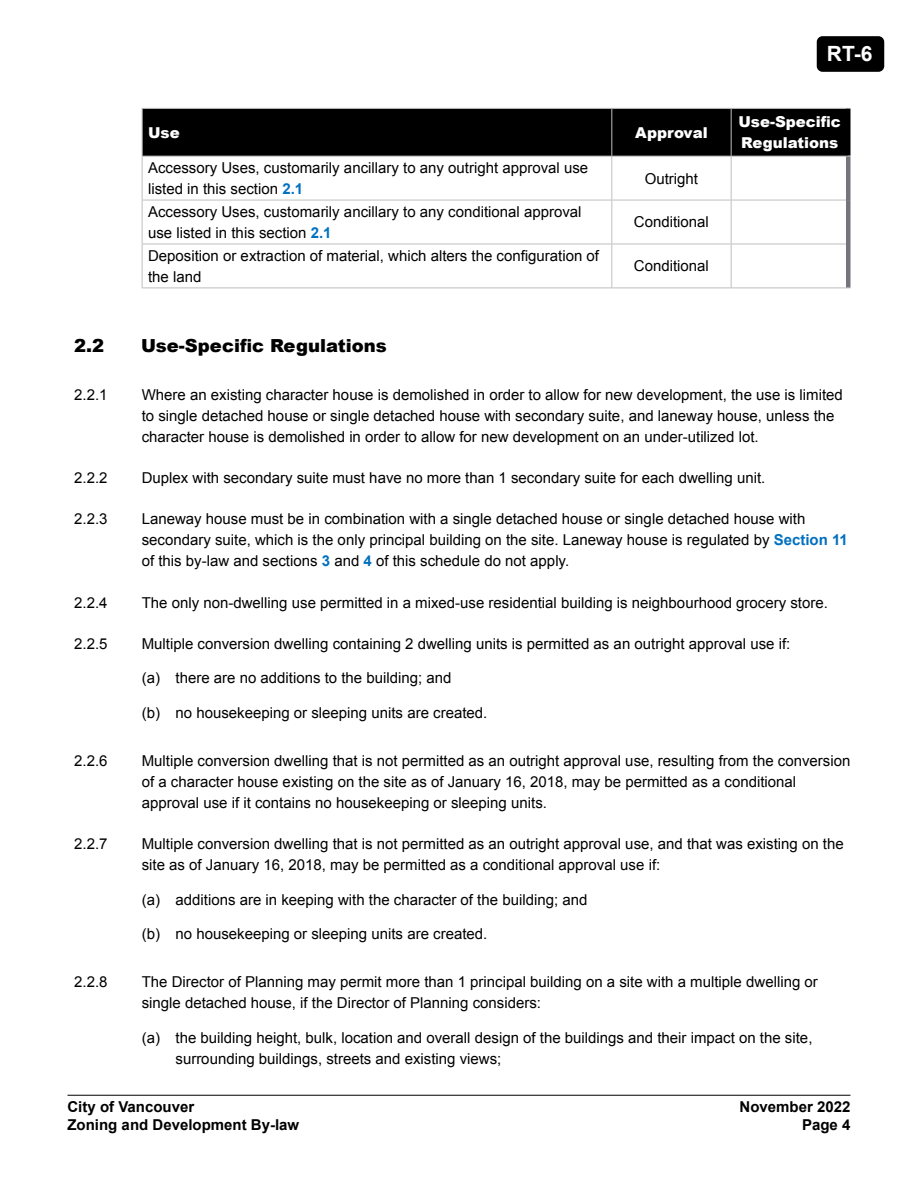
<style>
.page{position:relative;width:918px;height:1188px;background:#fff}
.page>*{position:absolute;margin:0;border:0;box-sizing:border-box;transform-origin:0 0}
.t1{font:700 21px "Arial";color:#fff}
.Heading_2__1_1{font:900 18px "Arial";color:#000}
.Body__1_1_1{font:15px/21px "Arial";color:#000}
.Body_Text__a{font:15px/21px "Arial";color:#000}
.Table_Text_-_left_al{font:15px/21px "Arial";color:#000}
.t2{font:700 15px "Arial";color:#000}
.Table_Header__White{font:900 15px/21px "Arial";color:#fff}
.TableText_-_centre_a{font:15px "Arial";color:#000}
.s1{font-weight:700;color:#0070c0}
</style>
<div class="page">
<hr style="left:68px;top:1095px;width:782px;height:1px;background:#000">
<div style="left:817px;top:36px;width:67px;height:36px;background:#000;border-radius:6px"></div>
<div style="left:143px;top:109px;width:703px;height:47px;background:#000"></div>
<hr style="left:731px;top:109px;width:1px;height:47px;background:#bfbfbf">
<hr style="left:612px;top:108px;width:119px;height:1px;background:#bfbfbf">
<hr style="left:731px;top:108px;width:119px;height:1px;background:#bfbfbf">
<hr style="left:846px;top:109px;width:4px;height:47px;background:#000">
<hr style="left:612px;top:156px;width:119px;height:1px;background:#bfbfbf">
<hr style="left:731px;top:156px;width:119px;height:1px;background:#bfbfbf">
<hr style="left:142px;top:157px;width:1px;height:43px;background:#bfbfbf">
<hr style="left:142px;top:200px;width:470px;height:1px;background:#bfbfbf">
<hr style="left:142px;top:200px;width:1px;height:44px;background:#bfbfbf">
<hr style="left:142px;top:244px;width:470px;height:1px;background:#bfbfbf">
<hr style="left:142px;top:244px;width:1px;height:44px;background:#bfbfbf">
<hr style="left:142px;top:288px;width:470px;height:1px;background:#bfbfbf">
<hr style="left:142px;top:108px;width:470px;height:1px;background:#bfbfbf">
<hr style="left:142px;top:109px;width:1px;height:47px;background:#bfbfbf">
<hr style="left:611px;top:109px;width:1px;height:47px;background:#bfbfbf">
<hr style="left:142px;top:156px;width:470px;height:1px;background:#bfbfbf">
<hr style="left:611px;top:157px;width:1px;height:43px;background:#bfbfbf">
<hr style="left:612px;top:200px;width:119px;height:1px;background:#bfbfbf">
<hr style="left:611px;top:200px;width:1px;height:44px;background:#bfbfbf">
<hr style="left:612px;top:244px;width:119px;height:1px;background:#bfbfbf">
<hr style="left:611px;top:244px;width:1px;height:44px;background:#bfbfbf">
<hr style="left:612px;top:288px;width:119px;height:1px;background:#bfbfbf">
<hr style="left:731px;top:157px;width:1px;height:43px;background:#bfbfbf">
<hr style="left:731px;top:200px;width:115px;height:1px;background:#bfbfbf">
<hr style="left:731px;top:200px;width:1px;height:44px;background:#bfbfbf">
<hr style="left:731px;top:244px;width:115px;height:1px;background:#bfbfbf">
<hr style="left:731px;top:244px;width:1px;height:44px;background:#bfbfbf">
<hr style="left:731px;top:288px;width:119px;height:1px;background:#bfbfbf">
<hr style="left:846px;top:157px;width:4px;height:43px;background:#72757c">
<hr style="left:846px;top:200px;width:4px;height:44px;background:#72757c">
<hr style="left:846px;top:244px;width:4px;height:44px;background:#72757c">
<h1 class="t1" style="left:827px;top:40px;width:47px">RT-6</h1>
<p class="Table_Header__White" style="left:148px;top:121px;width:33px">Use</p>
<p class="Table_Header__White" style="left:635px;top:121px;width:74px">Approval</p>
<p class="Table_Header__White" style="left:738px;top:111px;width:104px">Use-Specific<br>Regulations</p>
<p class="Table_Text_-_left_al" style="left:148px;top:157px;width:442px">Accessory Uses, customarily ancillary to any outright approval use listed in this section <span class="s1">2.1</span></p>
<p class="TableText_-_centre_a" style="left:645px;top:168px;width:55px">Outright</p>
<p class="Table_Text_-_left_al" style="left:148px;top:201px;width:435px">Accessory Uses, customarily ancillary to any conditional approval use listed in this section <span class="s1">2.1</span></p>
<p class="TableText_-_centre_a" style="left:634px;top:212px;width:77px">Conditional</p>
<p class="Table_Text_-_left_al" style="left:148px;top:245px;width:453px">Deposition or extraction of material, which alters the configuration of the land</p>
<p class="TableText_-_centre_a" style="left:634px;top:256px;width:77px">Conditional</p>
<h2 class="Heading_2__1_1" style="left:74px;top:332px;width:32px">2.2</h2>
<h2 class="Heading_2__1_1" style="left:141px;top:332px;width:247px">Use-Specific Regulations</h2>
<p class="Body__1_1_1" style="left:74px;top:384px;width:35px">2.2.1</p>
<p class="Body__1_1_1" style="left:142px;top:384px;width:703px">Where an existing character house is demolished in order to allow for new development, the use is limited to single detached house or single detached house with secondary suite, and laneway house, unless the character house is demolished in order to allow for new development on an under-utilized lot.</p>
<p class="Body__1_1_1" style="left:74px;top:468px;width:35px">2.2.2</p>
<p class="Body__1_1_1" style="left:142px;top:468px;width:625px">Duplex with secondary suite must have no more than 1 secondary suite for each dwelling unit.</p>
<p class="Body__1_1_1" style="left:74px;top:509px;width:35px">2.2.3</p>
<p class="Body__1_1_1" style="left:142px;top:509px;width:708px">Laneway house must be in combination with a single detached house or single detached house with secondary suite, which is the only principal building on the site. Laneway house is regulated by <span class="s1">Section 11 </span>of this by-law and sections <span class="s1">3</span> and <span class="s1">4</span> of this schedule do not apply.</p>
<p class="Body__1_1_1" style="left:74px;top:592px;width:35px">2.2.4</p>
<p class="Body__1_1_1" style="left:142px;top:592px;width:688px">The only non-dwelling use permitted in a mixed-use residential building is neighbourhood grocery store.</p>
<p class="Body__1_1_1" style="left:74px;top:633px;width:35px">2.2.5</p>
<p class="Body__1_1_1" style="left:142px;top:633px;width:650px">Multiple conversion dwelling containing 2 dwelling units is permitted as an outright approval use if:</p>
<p class="Body_Text__a" style="left:142px;top:668px;width:311px">(a) there are no additions to the building; and</p>
<p class="Body_Text__a" style="left:142px;top:702px;width:347px">(b) no housekeeping or sleeping units are created.</p>
<p class="Body__1_1_1" style="left:74px;top:750px;width:35px">2.2.6</p>
<p class="Body__1_1_1" style="left:142px;top:750px;width:710px">Multiple conversion dwelling that is not permitted as an outright approval use, resulting from the conversion of a character house existing on the site as of January 16, 2018, may be permitted as a conditional approval use if it contains no housekeeping or sleeping units.</p>
<p class="Body__1_1_1" style="left:74px;top:834px;width:35px">2.2.7</p>
<p class="Body__1_1_1" style="left:142px;top:834px;width:704px">Multiple conversion dwelling that is not permitted as an outright approval use, and that was existing on the site as of January 16, 2018, may be permitted as a conditional approval use if:</p>
<p class="Body_Text__a" style="left:142px;top:889px;width:447px">(a) additions are in keeping with the character of the building; and</p>
<p class="Body_Text__a" style="left:142px;top:924px;width:347px">(b) no housekeeping or sleeping units are created.</p>
<p class="Body__1_1_1" style="left:74px;top:972px;width:35px">2.2.8</p>
<p class="Body__1_1_1" style="left:142px;top:972px;width:678px">The Director of Planning may permit more than 1 principal building on a site with a multiple dwelling or single detached house, if the Director of Planning considers:</p>
<p class="Body_Text__a" style="left:176px;top:1027px;width:639px;text-indent:-34px">(a) the building height, bulk, location and overall design of the buildings and their impact on the site, surrounding buildings, streets and existing views;</p>
<p class="t2" style="left:68px;top:1097px;width:128px">City of Vancouver</p>
<p class="t2" style="left:740px;top:1097px;width:112px">November 2022</p>
<p class="t2" style="left:68px;top:1115px;width:233px">Zoning and Development By-law</p>
<p class="t2" style="left:802px;top:1115px;width:50px">Page 4</p>
</div>
